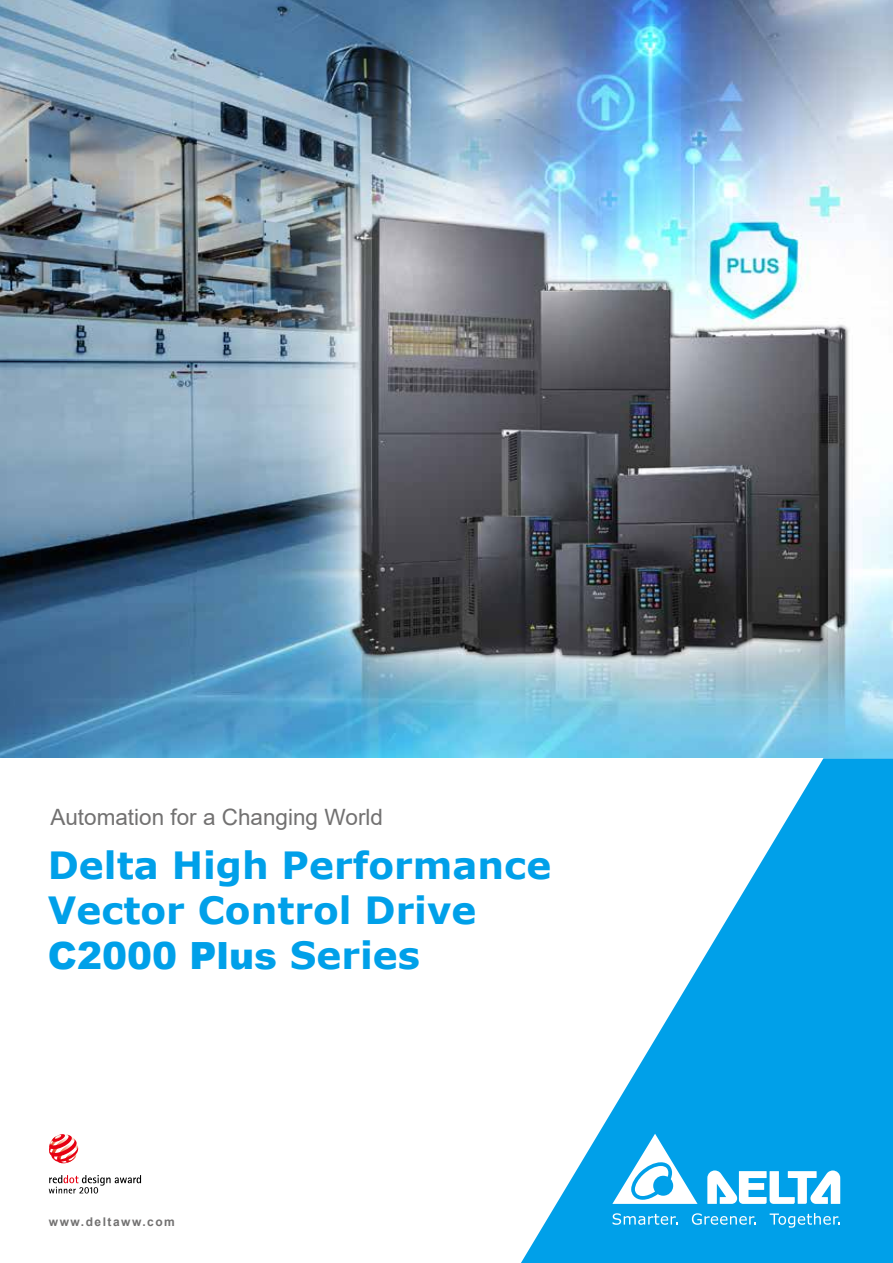
<style>
.page{position:relative;width:893px;height:1263px;background:#fff}
.page>*{position:absolute;margin:0;border:0;box-sizing:border-box;transform-origin:0 0}
.t1{font:700 37.5px/45px "Verdana";color:#00a0e9}
.t2{font:900 37.5px "Arial";color:#00a0e9}
.t3{font:22.5px "Arial";color:#727171}
.t4{font:700 12px "Arial";letter-spacing:.125em;color:#727171}
.s1{font-family:"Verdana";font-weight:700}
</style>
<div class="page">
<svg style="left:521px;top:1007px;width:153px;height:256px"></svg>
<svg style="left:612px;top:1134px;width:62px;height:70px"></svg>
<svg style="left:613px;top:1213px;width:61px;height:12px"></svg>
<svg style="left:49px;top:1175px;width:92px;height:18px"></svg>
<svg style="left:49px;top:1134px;width:29px;height:29px"></svg>
<img style="left:0;top:0;width:674px;height:758px">
<img style="left:674px;top:0;width:219px;height:1263px">
<p class="t3" style="left:50px;top:801px;width:334px">Automation for a Changing World</p>
<p class="t1" style="left:48px;top:842px;width:505px">Delta High Performance<br>Vector Control Drive</p>
<p class="t2" style="left:48px;top:928px;width:374px">C2000 Plus <span class="s1">Series</span></p>
<p class="t4" style="left:49px;top:1213px;width:127px">www.deltaww.com</p>
</div>
